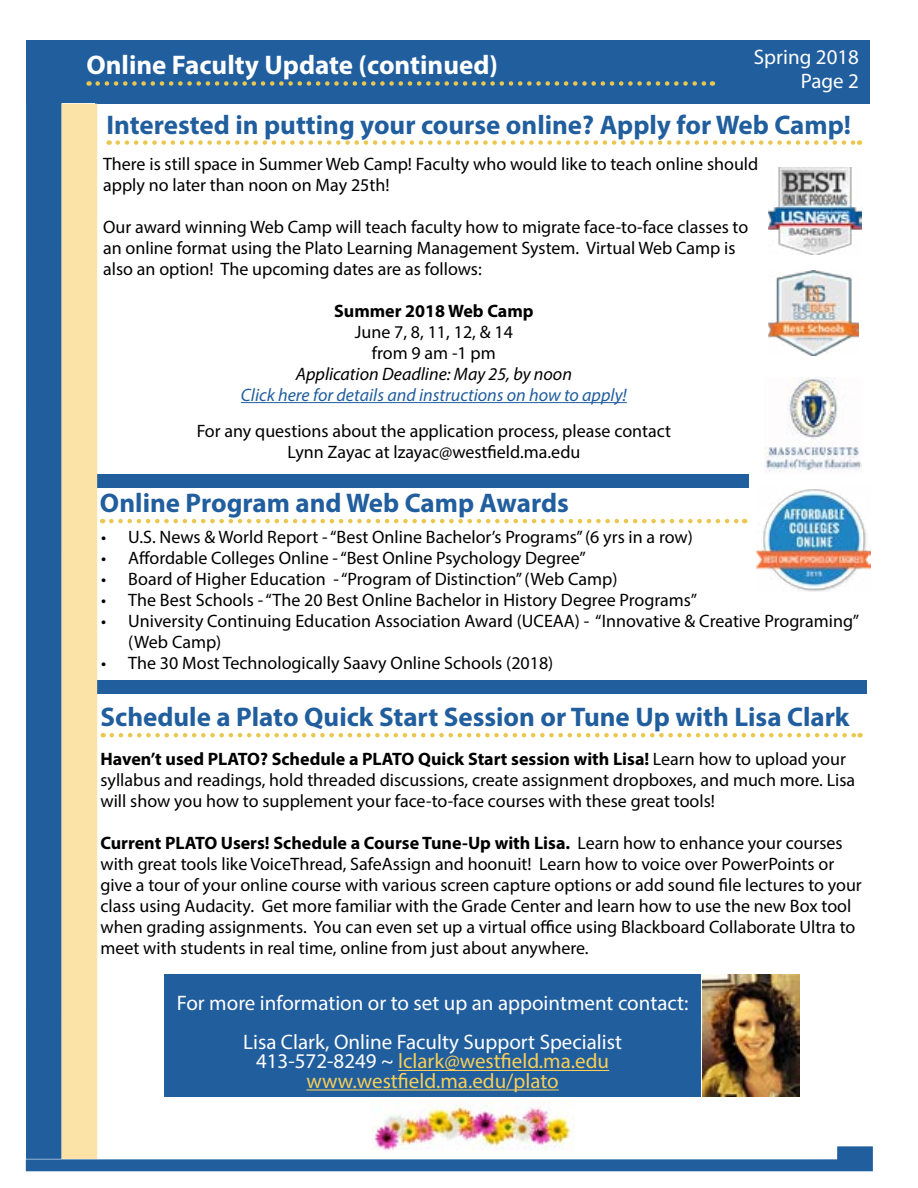
<style>
.page{position:relative;width:918px;height:1188px;background:#fff}
.page>*{position:absolute;margin:0;border:0;box-sizing:border-box;transform-origin:0 0}
.Headline{font:700 27px "Myriad Pro";color:#215e9e}
.Headline-2{font:700 27px "Myriad Pro";color:#fff}
.Masthead{font:21px "Myriad Pro";color:#fff}
.t1{font:21px "Myriad Pro";color:#f7cf58}
.Body{font:18px/21px "Myriad Pro";color:#000}
.Body-2{font:italic 18px "Myriad Pro";color:#215e9e}
.Body-3{font:italic 18px "Myriad Pro";color:#000}
.Body-4{font:700 18px "Myriad Pro";color:#000}
.s1{font-weight:700}
.s2{color:#fff}
</style>
<div class="page">
<div style="left:96px;top:40px;width:774px;height:64px;background:#215e9e"></div>
<div style="left:26px;top:40px;width:72px;height:63px;background:#215e9e"></div>
<svg style="left:26px;top:1146px;width:847px;height:25px"></svg>
<div style="left:26px;top:103px;width:36px;height:1056px;background:#215e9e"></div>
<svg style="left:98px;top:81px;width:615px;height:5px"></svg>
<div style="left:92px;top:680px;width:774px;height:14px;background:#215e9e"></div>
<img style="left:765px;top:377px;width:97px;height:95px">
<img style="left:757px;top:489px;width:113px;height:103px">
<img style="left:769px;top:270px;width:90px;height:85px">
<svg style="left:118px;top:140px;width:742px;height:5px"></svg>
<img style="left:768px;top:167px;width:94px;height:87px">
<hr style="left:241px;top:402px;width:386px;height:1px;background:#215e9e">
<div style="left:93px;top:474px;width:656px;height:14px;background:#215e9e"></div>
<svg style="left:111px;top:519px;width:634px;height:4px"></svg>
<svg style="left:112px;top:733px;width:749px;height:4px"></svg>
<img style="left:702px;top:974px;width:97px;height:123px">
<div style="left:164px;top:975px;width:537px;height:122px;background:#215e9e"></div>
<hr style="left:398px;top:1070px;width:211px;height:1px;background:#f7cf58">
<hr style="left:307px;top:1089px;width:252px;height:2px;background:#f7cf58">
<img style="left:372px;top:1102px;width:202px;height:51px">
<div style="left:62px;top:104px;width:35px;height:1055px;background:#fbe3a7"></div>
<p class="Headline-2" style="left:86px;top:48px;width:413px">Online Faculty Update (continued)</p>
<p class="Masthead" style="left:754px;top:44px;width:107px">Spring 2018</p>
<p class="Masthead" style="left:801px;top:68px;width:60px">Page 2</p>
<p class="Headline" style="left:106px;top:107px;width:746px">Interested in putting your course online? Apply for Web Camp!</p>
<p class="Body" style="left:103px;top:153px;width:657px">There is still space in Summer Web Camp! Faculty who would like to teach online should apply no later than noon on May 25th!</p>
<p class="Body" style="left:103px;top:216px;width:647px">Our award winning Web Camp will teach faculty how to migrate face-to-face classes to an online format using the Plato Learning Management System. Virtual Web Camp is also an option! The upcoming dates are as follows:</p>
<p class="Body-4" style="left:334px;top:299px;width:201px">Summer 2018 Web Camp</p>
<p class="Body" style="left:355px;top:321px;width:160px">June 7, 8, 11, 12, &amp; 14</p>
<p class="Body" style="left:372px;top:342px;width:126px">from 9 am -1 pm</p>
<p class="Body-3" style="left:296px;top:363px;width:278px">Application Deadline: May 25, by noon</p>
<p class="Body-2" style="left:241px;top:384px;width:387px">Click here for details and instructions on how to apply!</p>
<p class="Body" style="left:197px;top:420px;width:476px">For any questions about the application process, please contact</p>
<p class="Body" style="left:287px;top:441px;width:295px">Lynn Zayac at lzayac@westfield.ma.edu</p>
<p class="Headline" style="left:100px;top:485px;width:470px">Online Program and Web Camp Awards</p>
<p class="Body" style="left:101px;top:526px;width:593px">• U.S. News &amp; World Report - “Best Online Bachelor’s Programs” (6 yrs in a row)</p>
<p class="Body" style="left:101px;top:547px;width:486px">• Affordable Colleges Online - “Best Online Psychology Degree”</p>
<p class="Body" style="left:101px;top:568px;width:518px">• Board of Higher Education - “Program of Distinction” (Web Camp)</p>
<p class="Body" style="left:101px;top:589px;width:597px">• The Best Schools - “The 20 Best Online Bachelor in History Degree Programs”</p>
<p class="Body" style="left:128px;top:610px;width:732px;text-indent:-27px">• University Continuing Education Association Award (UCEAA) - “Innovative &amp; Creative Programing” (Web Camp)</p>
<p class="Body" style="left:101px;top:652px;width:454px">• The 30 Most Technologically Saavy Online Schools (2018)</p>
<p class="Headline" style="left:100px;top:700px;width:751px">Schedule a Plato Quick Start Session or Tune Up with Lisa Clark</p>
<p class="Body" style="left:100px;top:748px;width:756px"><span class="s1">Haven’t used PLATO? Schedule a PLATO Quick Start session with Lisa!</span> Learn how to upload your syllabus and readings, hold threaded discussions, create assignment dropboxes, and much more. Lisa will show you how to supplement your face-to-face courses with these great tools!</p>
<p class="Body" style="left:100px;top:832px;width:763px"><span class="s1">Current PLATO Users! Schedule a Course Tune-Up with Lisa.</span> Learn how to enhance your courses with great tools like VoiceThread, SafeAssign and hoonuit! Learn how to voice over PowerPoints or give a tour of your online course with various screen capture options or add sound file lectures to your class using Audacity. Get more familiar with the Grade Center and learn how to use the new Box tool when grading assignments. You can even set up a virtual office using Blackboard Collaborate Ultra to meet with students in real time, online from just about anywhere.</p>
<p class="Masthead" style="left:177px;top:990px;width:513px">For more information or to set up an appointment contact:</p>
<p class="Masthead" style="left:243px;top:1029px;width:380px">Lisa Clark, Online Faculty Support Specialist</p>
<p class="t1" style="left:256px;top:1048px;width:355px"><span class="s2">413-572-8249 ~</span> lclark@westfield.ma.edu</p>
<p class="t1" style="left:307px;top:1068px;width:254px">www.westfield.ma.edu/plato</p>
</div>
